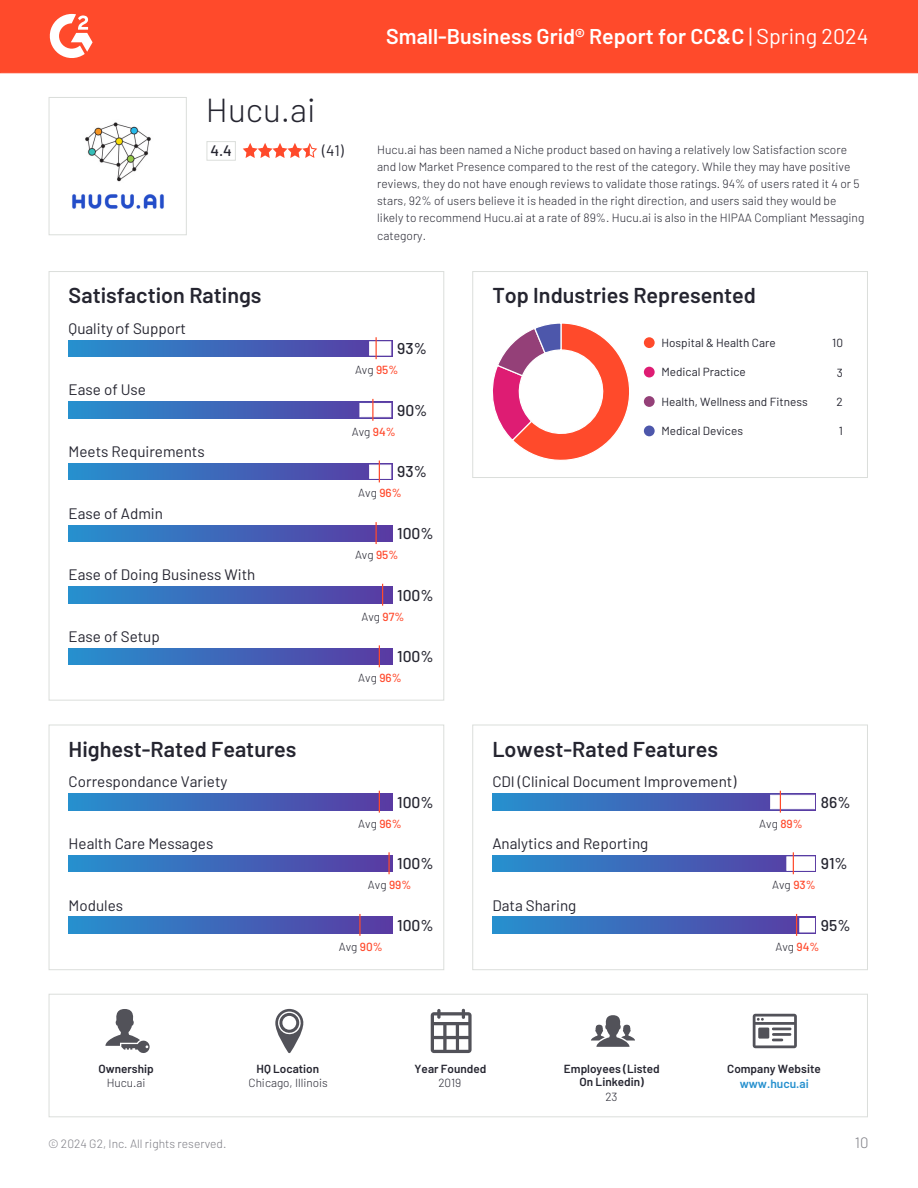
<style>
.page{position:relative;width:918px;height:1188px;background:#fff}
.page>*{position:absolute;margin:0;border:0;box-sizing:border-box;transform-origin:0 0}
.t1{font:300 33.3px "Barlow";color:#252530}
.t2{font:600 21.6px "Barlow";color:#252530}
.t3{font:600 21.45px "Barlow";color:#fff}
.t4{font:500 15.75px "Barlow";color:#252530}
.t5{font:15.15px "Barlow";color:#252530}
.t6{font:500 15.15px "Barlow";color:#252530}
.t7{font:300 15px "Barlow";color:#7c7c83}
.t8{font:300 12px/17.1px "Barlow";color:#252530}
.t9{font:300 12px "Barlow";color:#7c7c83}
.t10{font:600 12px "Barlow";color:#2690ce}
.t11{font:300 11.7px "Barlow";color:#252530}
.t12{font:11.7px "Barlow";color:#252530}
.t13{font:600 11.7px/12.9px "Barlow";color:#252530;text-align:center}
.s1{font-weight:400}
.s2{font-weight:500;color:#ff492c}
</style>
<div class="page">
<div style="left:0;top:0;width:918px;height:73px;background:#ff4a2b"></div>
<svg style="left:49px;top:14px;width:44px;height:44px"></svg>
<div style="left:49px;top:97px;width:138px;height:138px;border:1px solid #dbdedb"></div>
<img style="left:72px;top:122px;width:92px;height:87px">
<div style="left:206px;top:141px;width:30px;height:20px;border:1px solid #dbdedb"></div>
<svg style="left:243px;top:143px;width:74px;height:15px"></svg>
<div style="left:69px;top:340px;width:323px;height:17px;background:linear-gradient(to right,#2690ce,#5a3aa2)"></div>
<div style="left:369px;top:342px;width:22px;height:13px;background:#fff;border:1px solid #fff"></div>
<svg style="left:376px;top:337px;width:1px;height:22px"></svg>
<svg style="left:69px;top:402px;width:323px;height:16px;background:#3e69ba"></svg>
<div style="left:360px;top:403px;width:31px;height:14px;background:#fff;border:1px solid #fff"></div>
<hr style="left:372px;top:399px;width:2px;height:22px;background:#ff4a2b">
<div style="left:69px;top:463px;width:323px;height:17px;background:linear-gradient(to right,#2690ce,#5a3aa2)"></div>
<div style="left:369px;top:465px;width:22px;height:14px;background:#fff;border:1px solid #fff"></div>
<svg style="left:379px;top:461px;width:1px;height:21px"></svg>
<div style="left:69px;top:525px;width:323px;height:17px;background:linear-gradient(to right,#2590cf,#5b3aa1)"></div>
<svg style="left:376px;top:522px;width:1px;height:22px"></svg>
<div style="left:69px;top:587px;width:323px;height:16px;background:linear-gradient(to right,#2690ce,#5a3aa2)"></div>
<svg style="left:382px;top:584px;width:1px;height:22px"></svg>
<div style="left:69px;top:648px;width:323px;height:17px;background:linear-gradient(to right,#2690ce,#593aa2)"></div>
<svg style="left:379px;top:645px;width:1px;height:22px"></svg>
<div style="left:472px;top:271px;width:396px;height:207px;border:1px solid #dbdedb"></div>
<svg style="left:492px;top:323px;width:137px;height:137px"></svg>
<div style="left:644px;top:337px;width:11px;height:11px;background:#ff4a2b;border-radius:50%"></div>
<div style="left:644px;top:367px;width:11px;height:10px;background:#de1c73;border-radius:50%"></div>
<div style="left:644px;top:396px;width:11px;height:11px;background:#944078;border-radius:50%"></div>
<div style="left:644px;top:426px;width:11px;height:10px;background:#4d57ab;border-radius:50%"></div>
<div style="left:49px;top:725px;width:395px;height:245px;border:1px solid #dbdedb"></div>
<div style="left:69px;top:794px;width:323px;height:16px;background:linear-gradient(to right,#2690ce,#593aa2)"></div>
<svg style="left:379px;top:791px;width:1px;height:22px"></svg>
<div style="left:69px;top:855px;width:323px;height:17px;background:linear-gradient(to right,#2690ce,#593aa2)"></div>
<hr style="left:388px;top:852px;width:2px;height:22px;background:#ff4a2b">
<div style="left:69px;top:917px;width:323px;height:16px;background:linear-gradient(to right,#2690ce,#593aa2)"></div>
<hr style="left:359px;top:914px;width:2px;height:22px;background:#ff4a2b">
<div style="left:472px;top:725px;width:396px;height:245px;border:1px solid #dbdedb"></div>
<svg style="left:492px;top:794px;width:324px;height:16px;background:#3d6bbb"></svg>
<div style="left:770px;top:795px;width:45px;height:14px;background:#fff;border:1px solid #fff"></div>
<svg style="left:780px;top:791px;width:1px;height:22px"></svg>
<div style="left:492px;top:855px;width:324px;height:17px;background:linear-gradient(to right,#248fcd,#5d3ea4)"></div>
<div style="left:787px;top:857px;width:28px;height:14px;background:#fff;border:1px solid #fff"></div>
<svg style="left:793px;top:852px;width:1px;height:22px"></svg>
<div style="left:492px;top:917px;width:324px;height:16px;background:linear-gradient(to right,#2690ce,#593aa3)"></div>
<div style="left:800px;top:918px;width:15px;height:14px;background:#fff"></div>
<svg style="left:796px;top:914px;width:1px;height:22px"></svg>
<div style="left:49px;top:994px;width:819px;height:123px;border:1px solid #dbdedb"></div>
<svg style="left:106px;top:1009px;width:44px;height:44px"></svg>
<svg style="left:275px;top:1009px;width:28px;height:44px"></svg>
<svg style="left:431px;top:1009px;width:41px;height:44px"></svg>
<svg style="left:591px;top:1015px;width:44px;height:32px"></svg>
<svg style="left:753px;top:1014px;width:44px;height:34px"></svg>
<h3 class="t3" style="left:386px;top:22px;width:484px">Small-Business Grid® Report for CC&amp;C <span class="s1">| Spring 2024</span></h3>
<h1 class="t1" style="left:206px;top:88px;width:111px">Hucu.ai</h1>
<p class="t6" style="left:210px;top:141px;width:23px">4.4</p>
<p class="t5" style="left:322px;top:141px;width:23px">(41)</p>
<p class="t8" style="left:377px;top:140px;width:489px">Hucu.ai has been named a Niche product based on having a relatively low Satisfaction score and low Market Presence compared to the rest of the category. While they may have positive reviews, they do not have enough reviews to validate those ratings. 94% of users rated it 4 or 5 stars, 92% of users believe it is headed in the right direction, and users said they would be likely to recommend Hucu.ai at a rate of 89%. Hucu.ai is also in the HIPAA Compliant Messaging category.</p>
<h2 class="t2" style="left:69px;top:282px;width:194px">Satisfaction Ratings</h2>
<p class="t5" style="left:69px;top:319px;width:119px">Quality of Support</p>
<p class="t5" style="left:69px;top:380px;width:79px">Ease of Use</p>
<p class="t5" style="left:69px;top:442px;width:138px">Meets Requirements</p>
<p class="t5" style="left:69px;top:504px;width:96px">Ease of Admin</p>
<p class="t5" style="left:69px;top:565px;width:188px">Ease of Doing Business With</p>
<p class="t5" style="left:69px;top:627px;width:93px">Ease of Setup</p>
<h3 class="t4" style="left:397px;top:338px;width:31px">93%</h3>
<p class="t11" style="left:355px;top:362px;width:45px">Avg <span class="s2">95%</span></p>
<h3 class="t4" style="left:397px;top:400px;width:32px">90%</h3>
<p class="t11" style="left:352px;top:424px;width:45px">Avg <span class="s2">94%</span></p>
<h3 class="t4" style="left:397px;top:462px;width:31px">93%</h3>
<p class="t11" style="left:358px;top:486px;width:45px">Avg <span class="s2">96%</span></p>
<h3 class="t4" style="left:397px;top:523px;width:38px">100%</h3>
<p class="t11" style="left:355px;top:547px;width:45px">Avg <span class="s2">95%</span></p>
<h3 class="t4" style="left:397px;top:585px;width:38px">100%</h3>
<p class="t11" style="left:362px;top:609px;width:44px">Avg <span class="s2">97%</span></p>
<h3 class="t4" style="left:397px;top:647px;width:38px">100%</h3>
<p class="t11" style="left:358px;top:671px;width:45px">Avg <span class="s2">96%</span></p>
<h2 class="t2" style="left:492px;top:282px;width:265px">Top Industries Represented</h2>
<p class="t12" style="left:662px;top:335px;width:116px">Hospital &amp; Health Care</p>
<p class="t12" style="left:832px;top:335px;width:12px">10</p>
<p class="t12" style="left:662px;top:365px;width:86px">Medical Practice</p>
<p class="t12" style="left:837px;top:365px;width:8px">3</p>
<p class="t12" style="left:662px;top:394px;width:148px">Health, Wellness and Fitness</p>
<p class="t12" style="left:837px;top:394px;width:8px">2</p>
<p class="t12" style="left:662px;top:423px;width:83px">Medical Devices</p>
<p class="t12" style="left:839px;top:424px;width:6px">1</p>
<h2 class="t2" style="left:69px;top:735px;width:229px">Highest-Rated Features</h2>
<p class="t5" style="left:69px;top:772px;width:160px">Correspondance Variety</p>
<h2 class="t2" style="left:492px;top:735px;width:227px">Lowest-Rated Features</h2>
<p class="t5" style="left:492px;top:772px;width:246px">CDI (Clinical Document Improvement)</p>
<h3 class="t4" style="left:397px;top:792px;width:38px">100%</h3>
<h3 class="t4" style="left:821px;top:792px;width:31px">86%</h3>
<p class="t11" style="left:358px;top:816px;width:45px">Avg <span class="s2">96%</span></p>
<p class="t11" style="left:759px;top:816px;width:45px">Avg <span class="s2">89%</span></p>
<p class="t5" style="left:69px;top:834px;width:146px">Health Care Messages</p>
<p class="t5" style="left:492px;top:834px;width:158px">Analytics and Reporting</p>
<h3 class="t4" style="left:397px;top:854px;width:38px">100%</h3>
<h3 class="t4" style="left:821px;top:854px;width:28px">91%</h3>
<p class="t11" style="left:368px;top:877px;width:45px">Avg <span class="s2">99%</span></p>
<p class="t11" style="left:772px;top:877px;width:45px">Avg <span class="s2">93%</span></p>
<p class="t5" style="left:69px;top:895px;width:56px">Modules</p>
<p class="t5" style="left:492px;top:895px;width:86px">Data Sharing</p>
<h3 class="t4" style="left:397px;top:915px;width:38px">100%</h3>
<h3 class="t4" style="left:821px;top:915px;width:31px">95%</h3>
<p class="t13" style="left:98px;top:1062px;width:57px">Ownership</p>
<p class="t11" style="left:107px;top:1076px;width:40px">Hucu.ai</p>
<p class="t11" style="left:339px;top:939px;width:45px">Avg <span class="s2">90%</span></p>
<p class="t13" style="left:257px;top:1062px;width:64px">HQ Location</p>
<p class="t11" style="left:249px;top:1076px;width:81px">Chicago, Illinois</p>
<p class="t13" style="left:415px;top:1062px;width:73px">Year Founded</p>
<p class="t11" style="left:438px;top:1076px;width:25px">2019</p>
<p class="t13" style="left:564px;top:1062px;width:97px">Employees (Listed<br>On Linkedin)</p>
<p class="t11" style="left:605px;top:1089px;width:14px">23</p>
<p class="t11" style="left:775px;top:939px;width:45px">Avg <span class="s2">94%</span></p>
<p class="t13" style="left:727px;top:1062px;width:95px">Company Website</p>
<p class="t10" style="left:740px;top:1076px;width:71px">www.hucu.ai</p>
<p class="t9" style="left:48px;top:1136px;width:180px">© 2024 G2, Inc. All rights reserved.</p>
<p class="t7" style="left:855px;top:1132px;width:15px">10</p>
</div>
